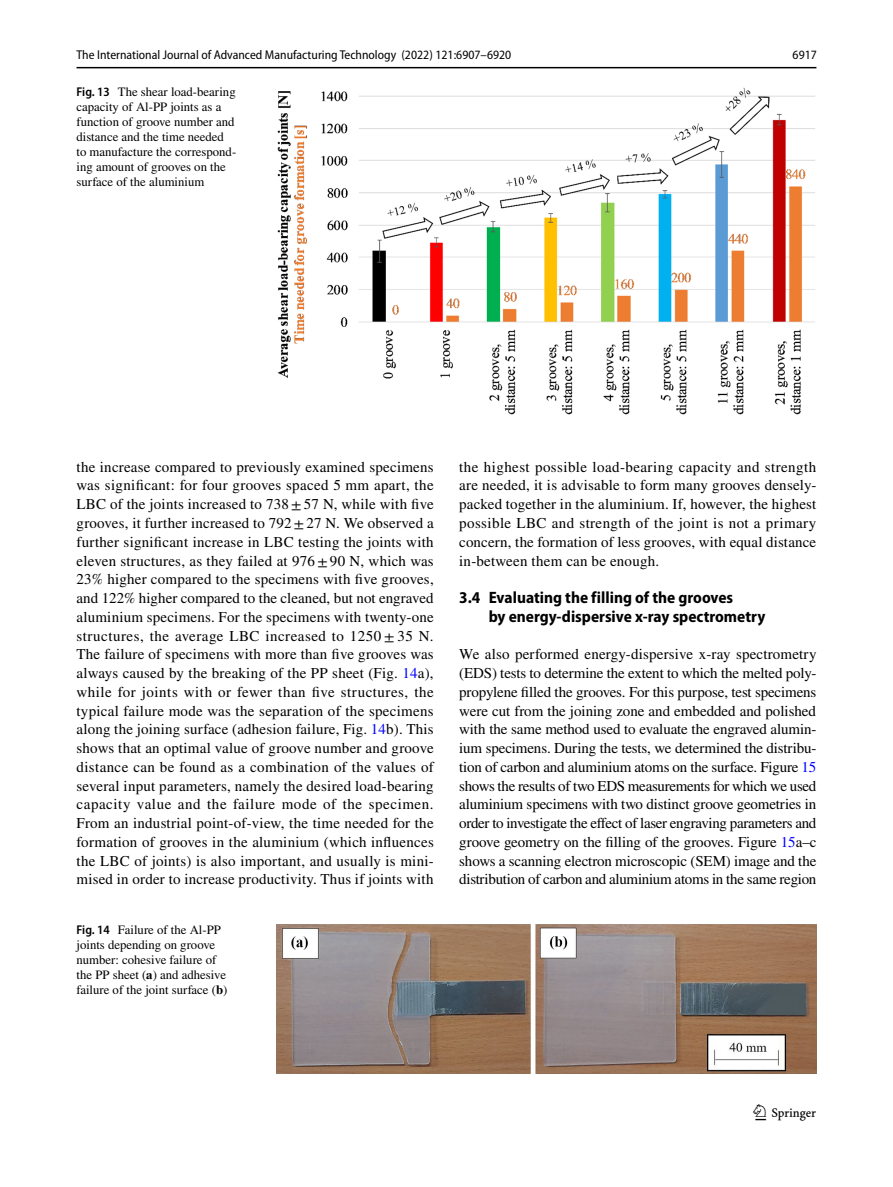
<style>
.page{position:relative;width:893px;height:1187px;background:#fff}
.page>*{position:absolute;margin:0;border:0;box-sizing:border-box;transform-origin:0 0}
.t1{font:22.5px "Springnew Regular 3";color:#000}
.t2{font:700 semi-condensed 16.5px/18.8px "Myriad Pro";color:#000}
.t3{font:15px/18.8px "STIX";letter-spacing:.01em;color:#000;text-align:justify}
.t4{font:12.75px/15px "STIX";color:#000}
.t5{font:semi-condensed 12.75px "Myriad Pro";color:#000}
.t6{font:semi-condensed 12.75px "Xmkwwy Myriad Pro";color:#000}
.s1{font-family:"Xmkwwy Myriad Pro"}
.s2{font-family:"Myriad Pro";font-weight:600;font-stretch:semi-condensed}
.s3{color:#00f}
.s4{font-weight:700}
</style>
<div class="page">
<hr style="left:77px;top:67px;width:739px;height:1px;background:#000">
<img style="left:277px;top:87px;width:538px;height:328px">
<img style="left:276px;top:924px;width:540px;height:149px">
<p class="t5" style="left:77px;top:48px;width:436px">The International Journal of Advanced Manufacturing Technology <span class="s1">(2022) 121:6907–6920</span></p>
<p class="t4" style="left:77px;top:85px;width:161px"><span class="s2">Fig. 13</span> The shear load-bearing capacity of Al-PP joints as a function of groove number and distance and the time needed to manufacture the correspond&shy;ing amount of grooves on the surface of the aluminium</p>
<p class="t6" style="left:793px;top:50px;width:26px">6917</p>
<p class="t3" style="left:77px;top:458px;width:359px">the increase compared to previously examined specimens was significant: for four grooves spaced 5 mm apart, the LBC of the joints increased to 738±57 N, while with five grooves, it further increased to 792±27 N. We observed a further significant increase in LBC testing the joints with eleven structures, as they failed at 976±90 N, which was 23% higher compared to the specimens with five grooves, and 122% higher compared to the cleaned, but not engraved aluminium specimens. For the specimens with twenty-one structures, the average LBC increased to 1250 ± 35 N.<br>The failure of specimens with more than five grooves was always caused by the breaking of the PP sheet (Fig. <span class="s3">14</span>a), while for joints with or fewer than five structures, the typical failure mode was the separation of the specimens along the joining surface (adhesion failure, Fig. <span class="s3">14</span>b). This shows that an optimal value of groove number and groove distance can be found as a combination of the values of several input parameters, namely the desired load-bearing capacity value and the failure mode of the specimen.<br>From an industrial point-of-view, the time needed for the formation of grooves in the aluminium (which influences the LBC of joints) is also important, and usually is mini&shy;mised in order to increase productivity. Thus if joints with</p>
<p class="t3" style="left:459px;top:458px;width:359px">the highest possible load-bearing capacity and strength are needed, it is advisable to form many grooves densely&shy;packed together in the aluminium. If, however, the highest possible LBC and strength of the joint is not a primary concern, the formation of less grooves, with equal distance in-between them can be enough.</p>
<p class="t2" style="left:489px;top:588px;width:278px;text-indent:-29px">3.4 Evaluating the filling of the grooves<br>by energy‑dispersive x‑ray spectrometry</p>
<p class="t3" style="left:459px;top:646px;width:359px">We also performed energy-dispersive x-ray spectrometry (EDS) tests to determine the extent to which the melted poly&shy;propylene filled the grooves. For this purpose, test specimens were cut from the joining zone and embedded and polished with the same method used to evaluate the engraved alumin&shy;ium specimens. During the tests, we determined the distribu&shy;tion of carbon and aluminium atoms on the surface. Figure <span class="s3">15 </span>shows the results of two EDS measurements for which we used aluminium specimens with two distinct groove geometries in order to investigate the effect of laser engraving parameters and groove geometry on the filling of the grooves. Figure <span class="s3">15</span>a–c shows a scanning electron microscopic (SEM) image and the distribution of carbon and aluminium atoms in the same region</p>
<p class="t4" style="left:77px;top:923px;width:152px"><span class="s2">Fig. 14</span> Failure of the Al-PP joints depending on groove number: cohesive failure of the PP sheet (<span class="s4">a</span>) and adhesive failure of the joint surface (<span class="s4">b</span>)</p>
<h1 class="t1" style="left:755px;top:1104px;width:62px">1 3</h1>
</div>
